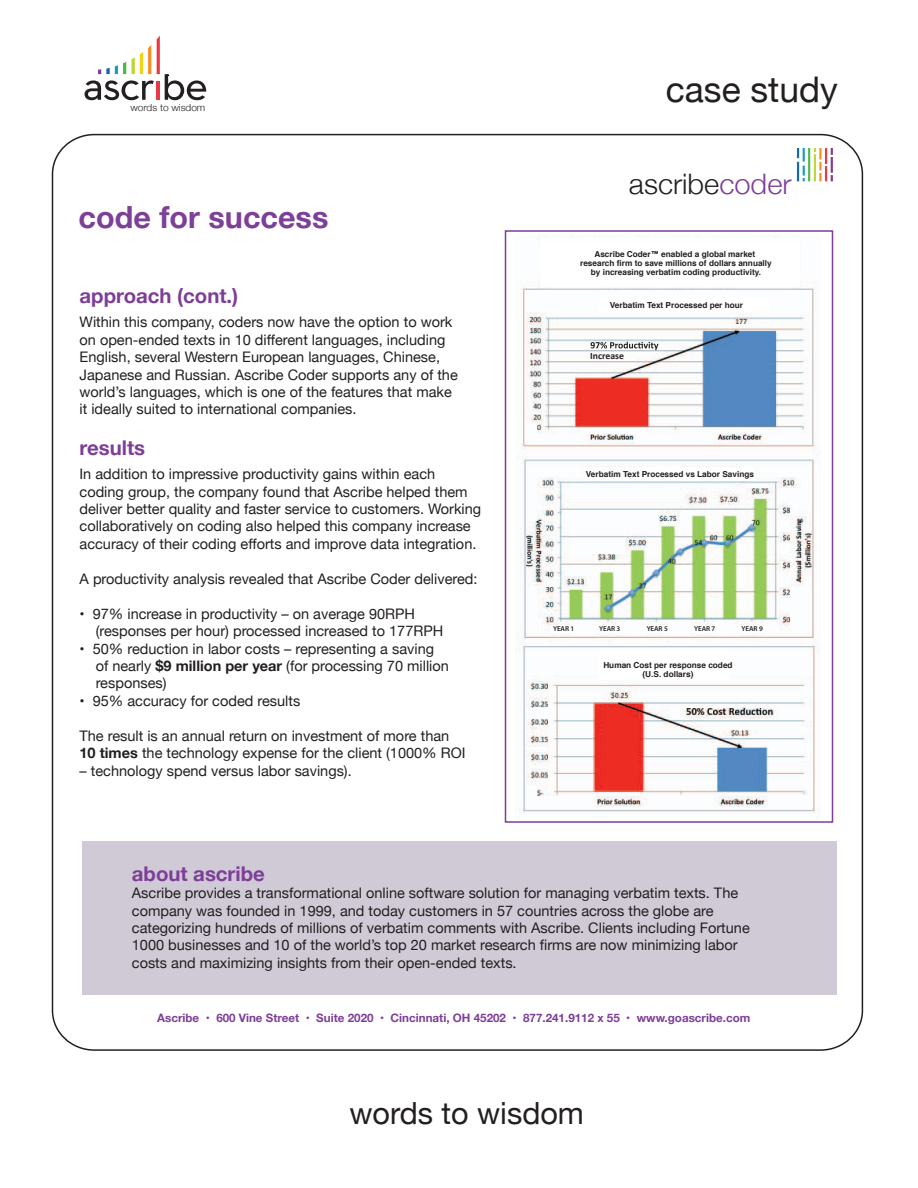
<style>
.page{position:relative;width:918px;height:1188px;background:#fff}
.page>*{position:absolute;margin:0;border:0;box-sizing:border-box;transform-origin:0 0}
.t1{font:35.4px "Helvetica Neue";color:#231f20}
.t2{font:700 30.6px "Helvetica Neue";color:#7e3f98}
.t3{font:30.6px "Helvetica Neue";color:#231f20}
.t4{font:300 28.2px "Helvetica Neue";color:#231f20}
.t5{font:700 20.4px "Helvetica Neue";color:#7e3e98}
.t6{font:14.55px/17.4px "Helvetica Neue";color:#231f20}
.t7{font:700 11.7px "Helvetica Neue";color:#7e3e98}
.t8{font:300 9.75px "Helvetica Neue";color:#231f20}
.t9{font:700 9.75px "Calibri";color:#231f20}
.t10{font:700 8.25px/9px "Helvetica";color:#231f20;text-align:center}
.t11{font:600 7.2px "Myriad Pro";letter-spacing:-.01em;color:#231f20}
.s1{font-weight:700}
.s2{color:#7e3f98}
</style>
<div class="page">
<img style="left:98px;top:36px;width:67px;height:40px">
<hr style="left:157px;top:81px;width:3px;height:19px;background:#ee3742">
<svg style="left:85px;top:80px;width:69px;height:20px"></svg>
<svg style="left:165px;top:74px;width:41px;height:26px"></svg>
<div style="left:83px;top:841px;width:754px;height:154px;background:#cfcad6"></div>
<img style="left:796px;top:148px;width:36px;height:33px">
<div style="left:505px;top:230px;width:328px;height:593px;border:2px solid #7e3e98"></div>
<img style="left:517px;top:236px;width:304px;height:581px">
<div style="left:600px;top:651px;width:129px;height:28px;background:#fff"></div>
<div style="left:586px;top:467px;width:169px;height:13px;background:#fff"></div>
<div style="left:600px;top:298px;width:169px;height:13px;background:#fff"></div>
<div style="left:542px;top:239px;width:258px;height:48px;background:#fff"></div>
<img style="left:526px;top:313px;width:283px;height:129px">
<svg style="left:591px;top:342px;width:67px;height:8px"></svg>
<div style="left:550px;top:625px;width:218px;height:9px;background:#fcfdfe"></div>
<p class="t8" style="left:131px;top:100px;width:76px">words to wisdom</p>
<p class="t2" style="left:79px;top:193px;width:251px">code for success</p>
<p class="t5" style="left:80px;top:280px;width:160px">approach (cont.)</p>
<p class="t6" style="left:80px;top:314px;width:380px">Within this company, coders now have the option to work on open-ended texts in 10 different languages, including English, several Western European languages, Chinese, Japanese and Russian. Ascribe Coder supports any of the world’s languages, which is one of the features that make it ideally suited to international companies.</p>
<p class="t5" style="left:80px;top:432px;width:67px">results</p>
<p class="t6" style="left:80px;top:466px;width:403px">In addition to impressive productivity gains within each coding group, the company found that Ascribe helped them deliver better quality and faster service to customers. Working collaboratively on coding also helped this company increase accuracy of their coding efforts and improve data integration.</p>
<p class="t6" style="left:80px;top:571px;width:399px">A productivity analysis revealed that Ascribe Coder delivered:</p>
<p class="t6" style="left:96px;top:606px;width:349px;text-indent:-16px">• 97% increase in productivity – on average 90RPH (responses per hour) processed increased to 177RPH</p>
<p class="t6" style="left:96px;top:641px;width:355px;text-indent:-16px">• 50% reduction in labor costs – representing a saving of nearly <span class="s1">$9 million per year</span> (for processing 70 million responses)</p>
<p class="t6" style="left:80px;top:693px;width:222px">• 95% accuracy for coded results</p>
<p class="t6" style="left:80px;top:728px;width:388px">The result is an annual return on investment of more than<br><span class="s1">10 times</span> the technology expense for the client (1000% ROI</p>
<p class="t6" style="left:80px;top:763px;width:274px">– technology spend versus labor savings).</p>
<p class="t1" style="left:666px;top:64px;width:173px">case study</p>
<p class="t4" style="left:629px;top:161px;width:164px">ascribe<span class="s2">coder</span></p>
<p class="t10" style="left:580px;top:249px;width:193px">Ascribe Coder™ enabled a global market research firm to save millions of dollars annually by increasing verbatim coding productivity.</p>
<p class="t10" style="left:610px;top:300px;width:135px">Verbatim Text Processed per hour</p>
<p class="t9" style="left:590px;top:349px;width:35px">Increase</p>
<p class="t10" style="left:586px;top:469px;width:170px">Verbatim Text Processed vs Labor Savings</p>
<p class="t11" style="left:553px;top:624px;width:23px">YEAR 1</p>
<p class="t11" style="left:599px;top:624px;width:23px">YEAR 3</p>
<p class="t11" style="left:647px;top:624px;width:23px">YEAR 5</p>
<p class="t11" style="left:694px;top:624px;width:23px">YEAR 7</p>
<p class="t11" style="left:742px;top:624px;width:23px">YEAR 9</p>
<p class="t10" style="left:603px;top:661px;width:131px">Human Cost per response coded (U.S. dollars)</p>
<p class="t5" style="left:132px;top:857px;width:135px">about ascribe</p>
<p class="t6" style="left:132px;top:885px;width:619px">Ascribe provides a transformational online software solution for managing verbatim texts. The company was founded in 1999, and today customers in 57 countries across the globe are categorizing hundreds of millions of verbatim comments with Ascribe. Clients including Fortune 1000 businesses and 10 of the world’s top 20 market research firms are now minimizing labor costs and maximizing insights from their open-ended texts.</p>
<p class="t7" style="left:157px;top:1008px;width:595px">Ascribe • 600 Vine Street • Suite 2020 • Cincinnati, OH 45202 • 877.241.9112 x 55 • www.goascribe.com</p>
<p class="t3" style="left:349px;top:1091px;width:236px">words to wisdom</p>
</div>
